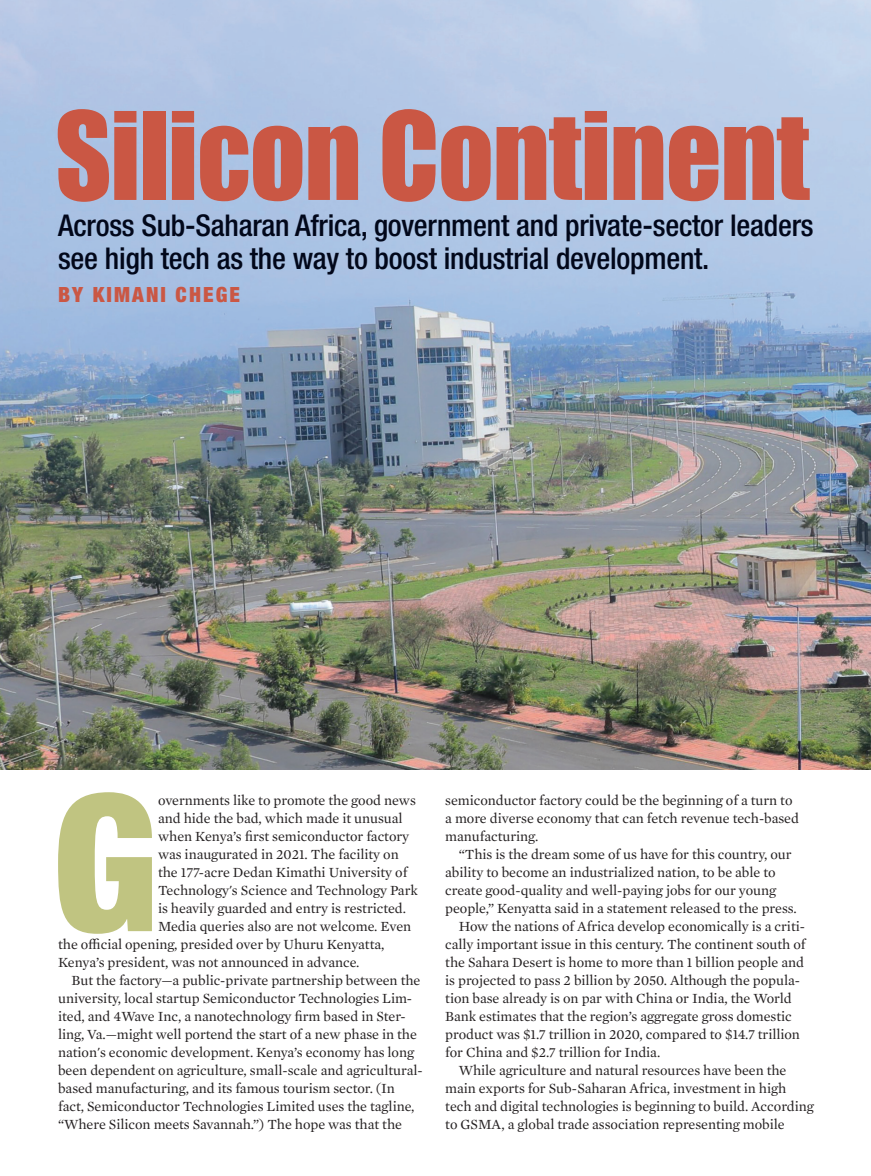
<style>
.page{position:relative;width:871px;height:1176px;background:#fff}
.page>*{position:absolute;margin:0;border:0;box-sizing:border-box;transform-origin:0 0}
.t1{font:900 condensed 190.65px "Helvetica Neue LT Std";color:#c0c481}
.t2{font:112.5px "Impact";letter-spacing:-.01em;color:#ca5744}
.t3{font:500 condensed 30px/33px "Helvetica Neue LT Std";letter-spacing:-.01em;color:#01071a}
.t4{font:900 condensed 21px "Helvetica Neue LT Std";letter-spacing:.1em;color:#ca5744}
.t5{font:14.25px/18px "Mercury Text G1";letter-spacing:-.005em;color:#231f20}
</style>
<div class="page">
<img style="left:0;top:0;width:871px;height:769px">
<h2 class="t2" style="left:55px;top:68px;width:756px">Silicon Continent</h2>
<h3 class="t3" style="left:58px;top:209px;width:757px">Across Sub-Saharan Africa, government and private-sector leaders see high tech as the way to boost industrial development.</h3>
<h3 class="t4" style="left:58px;top:282px;width:183px">BY KIMANI CHEGE</h3>
<h1 class="t1" style="left:52px;top:745px;width:108px">G</h1>
<p class="t5" style="left:158px;top:790px;width:259px">overnments like to promote the good news</p>
<p class="t5" style="left:158px;top:808px;width:246px">and hide the bad, which made it unusual</p>
<p class="t5" style="left:158px;top:826px;width:253px">when Kenya’s first semiconductor factory</p>
<p class="t5" style="left:158px;top:844px;width:242px">was inaugurated in 2021. The facility on</p>
<p class="t5" style="left:158px;top:862px;width:251px">the 177-acre Dedan Kimathi University of</p>
<p class="t5" style="left:158px;top:880px;width:261px">Technology's Science and Technology Park</p>
<p class="t5" style="left:158px;top:898px;width:250px">is heavily guarded and entry is restricted.</p>
<p class="t5" style="left:158px;top:916px;width:255px">Media queries also are not welcome. Even</p>
<p class="t5" style="left:58px;top:934px;width:328px">the official opening, presided over by Uhuru Kenyatta,</p>
<p class="t5" style="left:58px;top:952px;width:303px">Kenya’s president, was not announced in advance.</p>
<p class="t5" style="left:72px;top:970px;width:350px">But the factory—a public-private partnership between the</p>
<p class="t5" style="left:58px;top:988px;width:355px">university, local startup Semiconductor Technologies Lim-</p>
<p class="t5" style="left:58px;top:1006px;width:349px">ited, and 4Wave Inc, a nanotechnology firm based in Ster-</p>
<p class="t5" style="left:58px;top:1024px;width:360px">ling, Va.—might well portend the start of a new phase in the</p>
<p class="t5" style="left:58px;top:1042px;width:357px">nation's economic development. Kenya’s economy has long</p>
<p class="t5" style="left:58px;top:1060px;width:366px">been dependent on agriculture, small-scale and agricultural-</p>
<p class="t5" style="left:58px;top:1078px;width:338px">based manufacturing, and its famous tourism sector. (In</p>
<p class="t5" style="left:58px;top:1096px;width:358px">fact, Semiconductor Technologies Limited uses the tagline,</p>
<p class="t5" style="left:58px;top:1114px;width:345px">“Where Silicon meets Savannah.”) The hope was that the</p>
<p class="t5" style="left:445px;top:790px;width:355px">semiconductor factory could be the beginning of a turn to a more diverse economy that can fetch revenue tech-based manufacturing.</p>
<p class="t5" style="left:459px;top:844px;width:334px">“This is the dream some of us have for this country, our</p>
<p class="t5" style="left:445px;top:862px;width:332px">ability to become an industrialized nation, to be able to</p>
<p class="t5" style="left:445px;top:880px;width:332px">create good-quality and well-paying jobs for our young</p>
<p class="t5" style="left:445px;top:898px;width:353px">people,” Kenyatta said in a statement released to the press.</p>
<p class="t5" style="left:459px;top:916px;width:348px">How the nations of Africa develop economically is a criti-</p>
<p class="t5" style="left:445px;top:934px;width:362px">cally important issue in this century. The continent south of</p>
<p class="t5" style="left:445px;top:952px;width:360px">the Sahara Desert is home to more than 1 billion people and</p>
<p class="t5" style="left:445px;top:970px;width:356px">is projected to pass 2 billion by 2050. Although the popula-</p>
<p class="t5" style="left:445px;top:988px;width:348px">tion base already is on par with China or India, the World</p>
<p class="t5" style="left:445px;top:1006px;width:348px">Bank estimates that the region’s aggregate gross domestic</p>
<p class="t5" style="left:445px;top:1024px;width:356px">product was $1.7 trillion in 2020, compared to $14.7 trillion</p>
<p class="t5" style="left:445px;top:1042px;width:216px">for China and $2.7 trillion for India.</p>
<p class="t5" style="left:459px;top:1060px;width:329px">While agriculture and natural resources have been the</p>
<p class="t5" style="left:445px;top:1078px;width:342px">main exports for Sub-Saharan Africa, investment in high</p>
<p class="t5" style="left:445px;top:1096px;width:370px">tech and digital technologies is beginning to build. According</p>
<p class="t5" style="left:445px;top:1114px;width:341px">to GSMA, a global trade association representing mobile</p>
</div>
